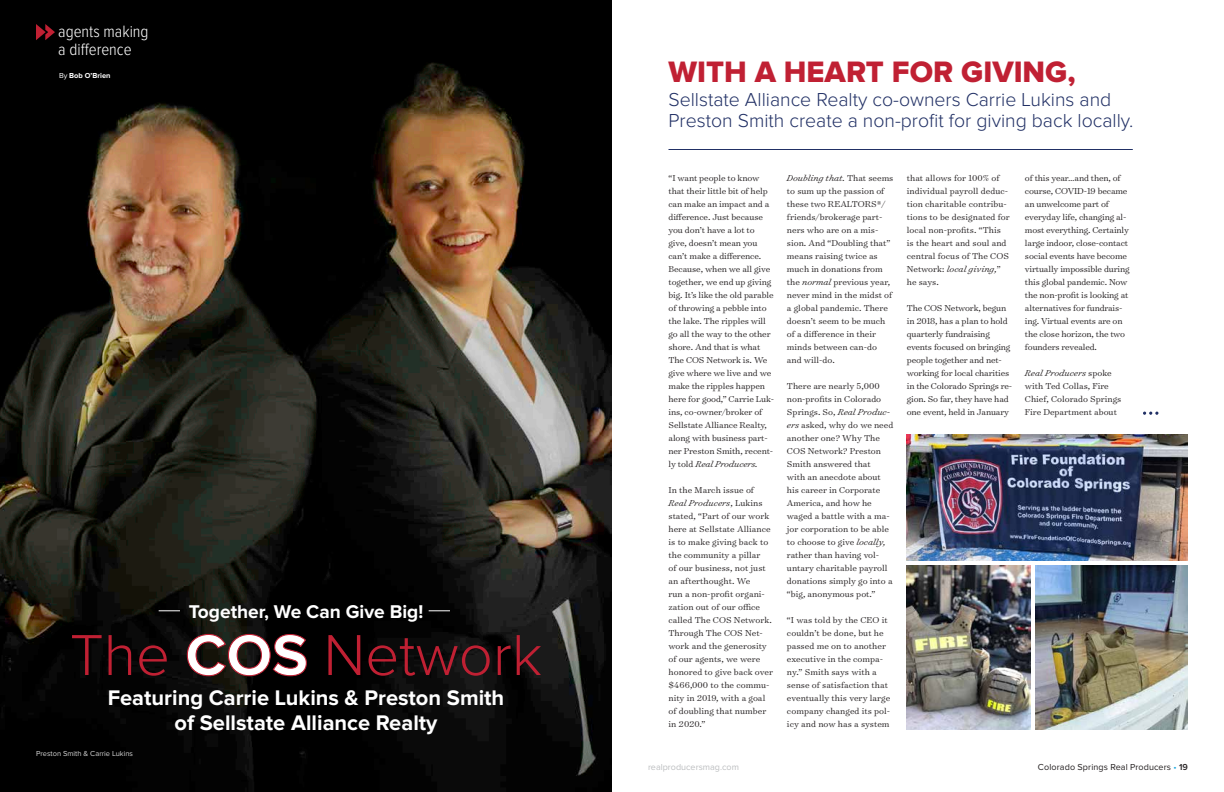
<style>
.page{position:relative;width:1224px;height:792px;background:#fff}
.page>*{position:absolute;margin:0;border:0;box-sizing:border-box;transform-origin:0 0}
.t1{font:300 59.8px "Proxima Nova";color:#c02033}
.t2{font:30.6px "Proxima Nova Extrabld";color:#c02033}
.t3{font:700 21.9px/24.7px "Proxima Nova";color:#fff;text-align:center}
.t4{font:300 19.5px/21.1px "Proxima Nova";color:#213065}
.t5{font:700 19.1px "Proxima Nova";color:#fff}
.t6{font:300 17px/18px "Proxima Nova Cond";color:#fff}
.t7{font:300 9.8px/13px "Surveyor Text";letter-spacing:-.01em;color:#231f20}
.t8{font:9px "Proxima Nova";letter-spacing:.015em;color:#231f20}
.t9{font:9px "Proxima Nova";color:#bcbec0}
.t10{font:7.5px "Proxima Nova";color:#fff}
.t11{font:700 7.5px "Proxima Nova";color:#fff}
.s1{font-weight:400}
.s2{font-weight:700;color:#fff}
.s3{font-style:italic}
.s4{color:#19a8e0}
.s5{font-weight:600}
</style>
<div class="page">
<img style="left:0;top:0;width:612px;height:792px">
<svg style="left:36px;top:24px;width:19px;height:16px"></svg>
<svg style="left:186px;top:633px;width:121px;height:44px;background:#220f0e"></svg>
<img style="left:907px;top:565px;width:123px;height:165px">
<img style="left:1035px;top:565px;width:153px;height:165px">
<img style="left:907px;top:434px;width:281px;height:127px">
<svg style="left:1143px;top:412px;width:15px;height:3px"></svg>
<hr style="left:668px;top:149px;width:465px;height:1px;background:#213065">
<svg style="left:429px;top:610px;width:21px;height:1px"></svg>
<svg style="left:159px;top:610px;width:21px;height:1px"></svg>
<h3 class="t6" style="left:58px;top:23px;width:92px">agents making a difference</h3>
<p class="t11" style="left:59px;top:72px;width:53px"><span class="s1">By</span> Bob O’Brien</p>
<h3 class="t5" style="left:189px;top:603px;width:236px">Together, We Can Give Big!</h3>
<h1 class="t1" style="left:70px;top:628px;width:474px">The <span class="s2">COS</span> Network</h1>
<h3 class="t3" style="left:108px;top:687px;width:398px">Featuring Carrie Lukins &amp; Preston Smith of Sellstate Alliance Realty</h3>
<p class="t10" style="left:36px;top:749px;width:99px">Preston Smith &amp; Carrie Lukins</p>
<h2 class="t2" style="left:668px;top:58px;width:409px">WITH A HEART FOR GIVING,</h2>
<h3 class="t4" style="left:668px;top:90px;width:466px">Sellstate Alliance Realty co-owners Carrie Lukins and<br>Preston Smith create a non-profit for giving back locally.</h3>
<p class="t7" style="left:668px;top:171px;width:107px">“I want people to know that their little bit of help can make an impact and a difference. Just because you don’t have a lot to give, doesn’t mean you can’t make a difference.<br>Because, when we all give together, we end up giving big. It’s like the old parable of throwing a pebble into the lake. The ripples will go all the way to the other shore. And that is what<br>The COS Network is. We give where we live and we make the ripples happen here for good,” Carrie Luk&shy;ins, co-owner/broker of<br>Sellstate Alliance Realty, along with business part&shy;ner Preston Smith, recent&shy;ly told <span class="s3">Real Producers.</span></p>
<p class="t7" style="left:668px;top:483px;width:106px">In the March issue of<br><span class="s3">Real Producers</span>, Lukins stated, “Part of our work here at Sellstate Alliance is to make giving back to the community a pillar<br>of our business, not just an afterthought. We<br>run a non-profit organi&shy;zation out of our office called The COS Network.<br>Through The COS Net&shy;work and the generosity of our agents, we were honored to give back over $466,000 to the commu&shy;nity in 2019, with a goal of doubling that number in 2020.”</p>
<p class="t7" style="left:787px;top:171px;width:108px"><span class="s3">Doubling that.</span> That seems to sum up the passion of these two REALTORS®/ friends/brokerage part&shy;ners who are on a mis&shy;sion. And “Doubling that” means raising twice as much in donations from the <span class="s3">normal</span> previous year, never mind in the midst of a global pandemic. There doesn’t seem to be much of a difference in their minds between can-do and will-do.</p>
<p class="t7" style="left:787px;top:379px;width:108px">There are nearly 5,000 non-profits in Colorado<br>Springs. So, <span class="s3">Real Produc&shy;ers</span> asked, why do we need another one? Why The<br>COS Network? Preston<br>Smith answered that<br>with an anecdote about his career in Corporate<br>America, and how he waged a battle with a ma&shy;jor corporation to be able to choose to give <span class="s3">locally, </span>rather than having vol&shy;untary charitable payroll donations simply go into a “big, anonymous pot.”</p>
<p class="t7" style="left:787px;top:613px;width:105px">“I was told by the CEO it couldn’t be done, but he passed me on to another executive in the compa&shy;ny.” Smith says with a sense of satisfaction that eventually this very large company changed its pol&shy;icy and now has a system</p>
<p class="t7" style="left:907px;top:171px;width:105px">that allows for 100% of individual payroll deduc&shy;tion charitable contribu&shy;tions to be designated for local non-profits. “This is the heart and soul and central focus of The COS<br>Network: <span class="s3">local giving,</span>” he says.</p>
<p class="t7" style="left:907px;top:301px;width:107px">The COS Network, begun in 2018, has a plan to hold quarterly fundraising events focused on bringing people together and net&shy;working for local charities in the Colorado Springs re&shy;gion. So far, they have had one event, held in January</p>
<p class="t7" style="left:1025px;top:171px;width:106px">of this year…and then, of course, COVID-19 became an unwelcome part of everyday life, changing al&shy;most everything. Certainly large indoor, close-contact social events have become virtually impossible during this global pandemic. Now the non-profit is looking at alternatives for fundrais&shy;ing. Virtual events are on the close horizon, the two founders revealed.</p>
<p class="t7" style="left:1025px;top:366px;width:98px"><span class="s3">Real Producers</span> spoke with Ted Collas, Fire<br>Chief, Colorado Springs<br>Fire Department about</p>
<p class="t9" style="left:648px;top:762px;width:92px">realproducersmag.com</p>
<p class="t8" style="left:1038px;top:762px;width:152px">Colorado Springs Real Producers <span class="s4">•</span> <span class="s5">19</span></p>
</div>
